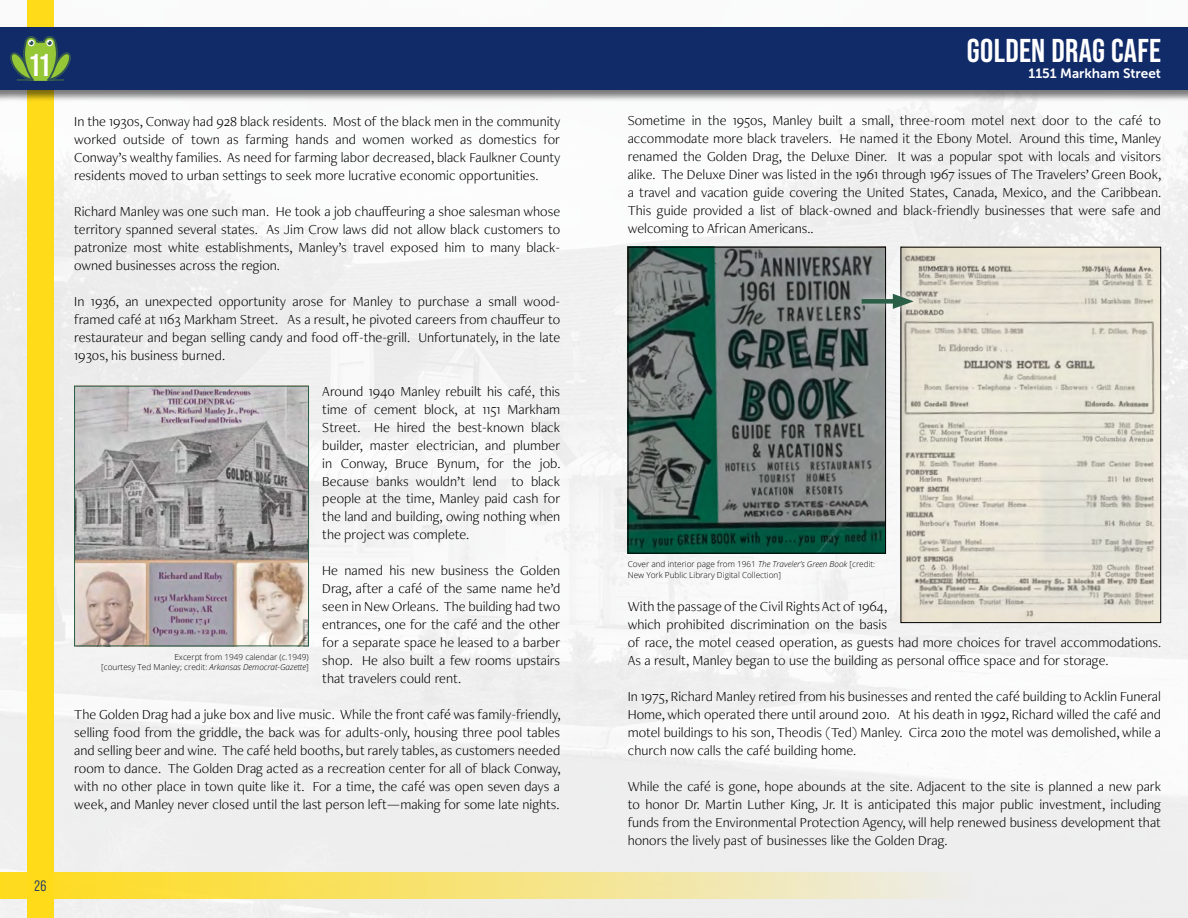
<style>
.page{position:relative;width:1188px;height:918px;background:#fff}
.page>*{position:absolute;margin:0;border:0;box-sizing:border-box;transform-origin:0 0}
.t1{font:700 33px "Bebas Neue Pro";letter-spacing:.01em;color:#fff}
.t2{font:700 31.5px "Bebas Neue Pro";color:#fff}
.t3{font:15px "Bebas Neue Pro Middle";color:#112b69}
.t4{font:300 14.25px/18px "Freight Neo Pro";color:#000;text-align:justify}
.t5{font:13.5px "Museo Sans 700";color:#fff}
.t6{font:300 8.25px/10.5px "Open Sans";color:#000;text-align:right}
.s1{font-style:italic}
</style>
<div class="page">
<img style="left:0;top:102px;width:1188px;height:816px">
<img style="left:76px;top:388px;width:231px;height:256px">
<div style="left:74px;top:386px;width:235px;height:260px;border:1px solid #2a5e46"></div>
<img style="left:630px;top:249px;width:254px;height:303px">
<div style="left:628px;top:247px;width:258px;height:307px;border:1px solid #000"></div>
<img style="left:903px;top:249px;width:256px;height:372px">
<div style="left:901px;top:247px;width:260px;height:376px;border:1px solid #000"></div>
<div style="left:852px;top:285px;width:70px;height:33px;background:#fff;opacity:.68"></div>
<div style="left:862px;top:299px;width:39px;height:5px;background:#2a5e46"></div>
<svg style="left:893px;top:294px;width:21px;height:15px"></svg>
<div style="left:27px;top:0;width:27px;height:918px;background:#ffdb1a"></div>
<svg style="left:0;top:872px;width:1188px;height:27px;background:#f4e592"></svg>
<div style="left:0;top:26px;width:1188px;height:76px;background:#000;opacity:.51"></div>
<div style="left:0;top:27px;width:1188px;height:63px;background:#112b69"></div>
<svg style="left:10px;top:36px;width:61px;height:45px"></svg>
<h2 class="t2" style="left:30px;top:47px;width:20px">11</h2>
<p class="t3" style="left:35px;top:877px;width:13px">26</p>
<p class="t4" style="left:74px;top:111px;width:488px">In the 1930s, Conway had 928 black residents. Most of the black men in the community worked outside of town as farming hands and women worked as domestics for Conway’s wealthy families. As need for farming labor decreased, black Faulkner County residents moved to urban settings to seek more lucrative economic opportunities.</p>
<p class="t4" style="left:74px;top:201px;width:488px">Richard Manley was one such man. He took a job chauffeuring a shoe salesman whose territory spanned several states. As Jim Crow laws did not allow black customers to patronize most white establishments, Manley’s travel exposed him to many black&shy;owned businesses across the region.</p>
<p class="t4" style="left:74px;top:291px;width:488px">In 1936, an unexpected opportunity arose for Manley to purchase a small wood&shy;framed café at 1163 Markham Street. As a result, he pivoted careers from chauffeur to restaurateur and began selling candy and food off-the-grill. Unfortunately, in the late 1930s, his business burned.</p>
<p class="t4" style="left:322px;top:381px;width:240px">Around 1940 Manley rebuilt his café, this time of cement block, at 1151 Markham Street. He hired the best-known black builder, master electrician, and plumber in Conway, Bruce Bynum, for the job.<br>Because banks wouldn’t lend to black people at the time, Manley paid cash for the land and building, owing nothing when the project was complete.</p>
<p class="t4" style="left:322px;top:561px;width:239px">He named his new business the Golden Drag, after a café of the same name he’d seen in New Orleans. The building had two entrances, one for the café and the other for a separate space he leased to a barber shop. He also built a few rooms upstairs that travelers could rent.</p>
<p class="t4" style="left:74px;top:705px;width:488px">The Golden Drag had a juke box and live music. While the front café was family-friendly, selling food from the griddle, the back was for adults-only, housing three pool tables and selling beer and wine. The café held booths, but rarely tables, as customers needed room to dance. The Golden Drag acted as a recreation center for all of black Conway, with no other place in town quite like it. For a time, the café was open seven days a week, and Manley never closed until the last person left—making for some late nights.</p>
<p class="t6" style="left:101px;top:651px;width:209px">Excerpt from 1949 calendar (c.1949)<br>[courtesy Ted Manley; credit: <span class="s1">Arkansas Democrat-Gazette</span>]</p>
<h1 class="t1" style="left:967px;top:31px;width:196px">GOLDEN DRAG CAFE</h1>
<p class="t5" style="left:1028px;top:66px;width:134px">1151 Markham Street</p>
<p class="t4" style="left:628px;top:111px;width:535px">Sometime in the 1950s, Manley built a small, three-room motel next door to the café to accommodate more black travelers. He named it the Ebony Motel. Around this time, Manley renamed the Golden Drag, the Deluxe Diner. It was a popular spot with locals and visitors alike. The Deluxe Diner was listed in the 1961 through 1967 issues of The Travelers’ Green Book, a travel and vacation guide covering the United States, Canada, Mexico, and the Caribbean.<br>This guide provided a list of black-owned and black-friendly businesses that were safe and welcoming to African Americans..</p>
<p class="t6" style="left:628px;top:559px;width:249px;text-align:left">Cover and interior page from 1961 <span class="s1">The Traveler’s Green Book</span> [credit:<br>New York Public Library Digital Collection]</p>
<p class="t4" style="left:628px;top:597px;width:535px;text-align:left">With the passage of the Civil Rights Act of 1964,<br>which prohibited discrimination on the basis<br>of race, the motel ceased operation, as guests had more choices for travel accommodations.<br>As a result, Manley began to use the building as personal office space and for storage.</p>
<p class="t4" style="left:628px;top:687px;width:535px">In 1975, Richard Manley retired from his businesses and rented the café building to Acklin Funeral Home, which operated there until around 2010. At his death in 1992, Richard willed the café and motel buildings to his son, Theodis (Ted) Manley. Circa 2010 the motel was demolished, while a church now calls the café building home.</p>
<p class="t4" style="left:628px;top:777px;width:535px">While the café is gone, hope abounds at the site. Adjacent to the site is planned a new park to honor Dr. Martin Luther King, Jr. It is anticipated this major public investment, including funds from the Environmental Protection Agency, will help renewed business development that honors the lively past of businesses like the Golden Drag.</p>
</div>
